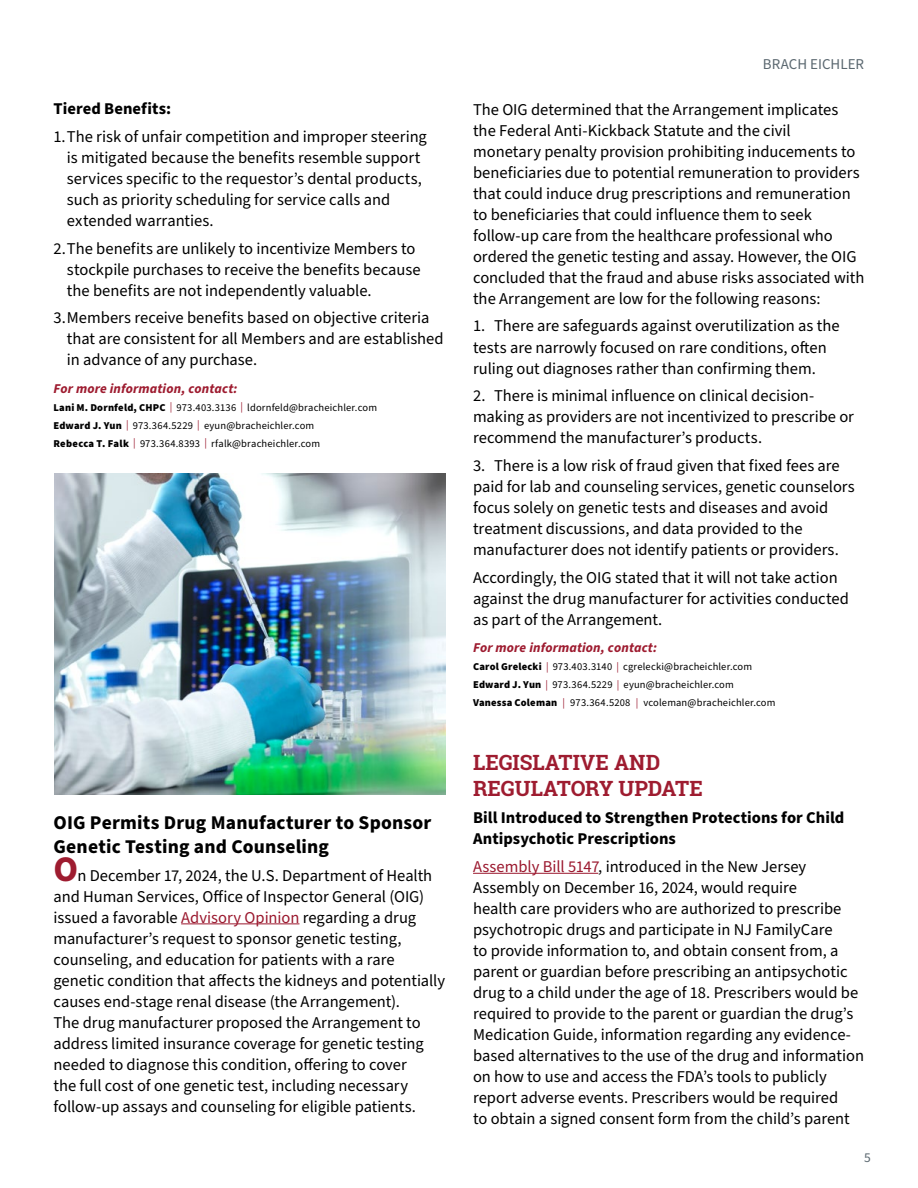
<style>
.page{position:relative;width:918px;height:1188px;background:#fff}
.page>*{position:absolute;margin:0;border:0;box-sizing:border-box;transform-origin:0 0}
.t1{font:700 21px/25.2px "Roboto Slab";color:#9e1c30}
.t2{font:700 19.5px/23.4px "Source Sans Pro";letter-spacing:.01em;color:#000}
.t3{font:16.5px/21px "Source Sans Pro";color:#000}
.t4{font:700 16.5px/21px "Source Sans Pro";letter-spacing:.005em;color:#000}
.t5{font:15px "Source Sans Pro";color:#5b6870}
.t6{font:italic 700 13.5px "Source Sans Pro";letter-spacing:.01em;color:#9e1c30}
.t7{font:13.5px "Source Sans Pro";color:#5b6870}
.t8{font:10.5px/18px "Source Sans Pro";letter-spacing:.015em;color:#000}
.s1{font-weight:900}
.s2{color:#9b192f}
.s3{font-weight:700;font-size:36px;color:#9e1c30}
</style>
<div class="page">
<hr style="left:181px;top:923px;width:118px;height:1px;background:#9b192f">
<hr style="left:473px;top:873px;width:125px;height:1px;background:#9b192f">
<img style="left:55px;top:473px;width:391px;height:321px">
<p class="t4" style="left:53px;top:98px;width:119px">Tiered Benefits:</p>
<p class="t3" style="left:67px;top:126px;width:361px;text-indent:-13px">1.The risk of unfair competition and improper steering is mitigated because the benefits resemble support services specific to the requestor’s dental products, such as priority scheduling for service calls and extended warranties.</p>
<p class="t3" style="left:67px;top:238px;width:355px;text-indent:-13px">2.The benefits are unlikely to incentivize Members to stockpile purchases to receive the benefits because the benefits are not independently valuable.</p>
<p class="t3" style="left:67px;top:308px;width:378px;text-indent:-13px">3.Members receive benefits based on objective criteria that are consistent for all Members and are established in advance of any purchase.</p>
<p class="t6" style="left:53px;top:379px;width:186px">For more information, contact:</p>
<p class="t8" style="left:53px;top:399px;width:325px"><span class="s1">Lani M. Dornfeld, CHPC</span> <span class="s2">|</span> 973.403.3136 <span class="s2">|</span> ldornfeld@bracheichler.com<br><span class="s1">Edward J. Yun</span> <span class="s2">|</span> 973.364.5229 <span class="s2">|</span> eyun@bracheichler.com<br><span class="s1">Rebecca T. Falk</span> <span class="s2">|</span> 973.364.8393 <span class="s2">|</span> rfalk@bracheichler.com</p>
<p class="t2" style="left:53px;top:812px;width:379px">OIG Permits Drug Manufacturer to Sponsor<br>Genetic Testing and Counseling</p>
<p class="t3" style="left:53px;top:865px;width:393px"><span class="s3">O</span>n December 17, 2024, the U.S. Department of Health and Human Services, Office of Inspector General (OIG) issued a favorable <span class="s2">Advisory Opinion</span> regarding a drug manufacturer’s request to sponsor genetic testing, counseling, and education for patients with a rare genetic condition that affects the kidneys and potentially causes end-stage renal disease (the Arrangement).<br>The drug manufacturer proposed the Arrangement to address limited insurance coverage for genetic testing needed to diagnose this condition, offering to cover<br>the full cost of one genetic test, including necessary follow-up assays and counseling for eligible patients.</p>
<p class="t5" style="left:763px;top:54px;width:103px">BRACH EICHLER</p>
<p class="t3" style="left:473px;top:99px;width:393px">The OIG determined that the Arrangement implicates the Federal Anti-Kickback Statute and the civil<br>monetary penalty provision prohibiting inducements to beneficiaries due to potential remuneration to providers that could induce drug prescriptions and remuneration to beneficiaries that could influence them to seek follow-up care from the healthcare professional who ordered the genetic testing and assay. However, the OIG concluded that the fraud and abuse risks associated with the Arrangement are low for the following reasons:</p>
<p class="t3" style="left:473px;top:316px;width:368px">1. There are safeguards against overutilization as the tests are narrowly focused on rare conditions, often ruling out diagnoses rather than confirming them.</p>
<p class="t3" style="left:473px;top:386px;width:383px">2. There is minimal influence on clinical decision&shy;making as providers are not incentivized to prescribe or recommend the manufacturer’s products.</p>
<p class="t3" style="left:473px;top:456px;width:383px">3. There is a low risk of fraud given that fixed fees are paid for lab and counseling services, genetic counselors focus solely on genetic tests and diseases and avoid treatment discussions, and data provided to the manufacturer does not identify patients or providers.</p>
<p class="t3" style="left:473px;top:567px;width:378px">Accordingly, the OIG stated that it will not take action against the drug manufacturer for activities conducted as part of the Arrangement.</p>
<p class="t6" style="left:473px;top:639px;width:186px">For more information, contact:</p>
<p class="t8" style="left:473px;top:658px;width:304px"><span class="s1">Carol Grelecki</span> <span class="s2">|</span> 973.403.3140 <span class="s2">|</span> cgrelecki@bracheichler.com<br><span class="s1">Edward J. Yun</span> <span class="s2">|</span> 973.364.5229 <span class="s2">|</span> eyun@bracheichler.com<br><span class="s1">Vanessa Coleman</span> <span class="s2">|</span> 973.364.5208 <span class="s2">|</span> vcoleman@bracheichler.com</p>
<p class="t1" style="left:473px;top:750px;width:231px">LEGISLATIVE AND<br>REGULATORY UPDATE</p>
<p class="t4" style="left:473px;top:808px;width:373px">Bill Introduced to Strengthen Protections for Child<br>Antipsychotic Prescriptions</p>
<p class="t3" style="left:473px;top:857px;width:393px"><span class="s2">Assembly Bill 5147</span>, introduced in the New Jersey Assembly on December 16, 2024, would require<br>health care providers who are authorized to prescribe psychotropic drugs and participate in NJ FamilyCare<br>to provide information to, and obtain consent from, a parent or guardian before prescribing an antipsychotic drug to a child under the age of 18. Prescribers would be required to provide to the parent or guardian the drug’s Medication Guide, information regarding any evidence&shy;based alternatives to the use of the drug and information on how to use and access the FDA’s tools to publicly report adverse events. Prescribers would be required<br>to obtain a signed consent form from the child’s parent</p>
<p class="t7" style="left:864px;top:1149px;width:8px">5</p>
</div>
